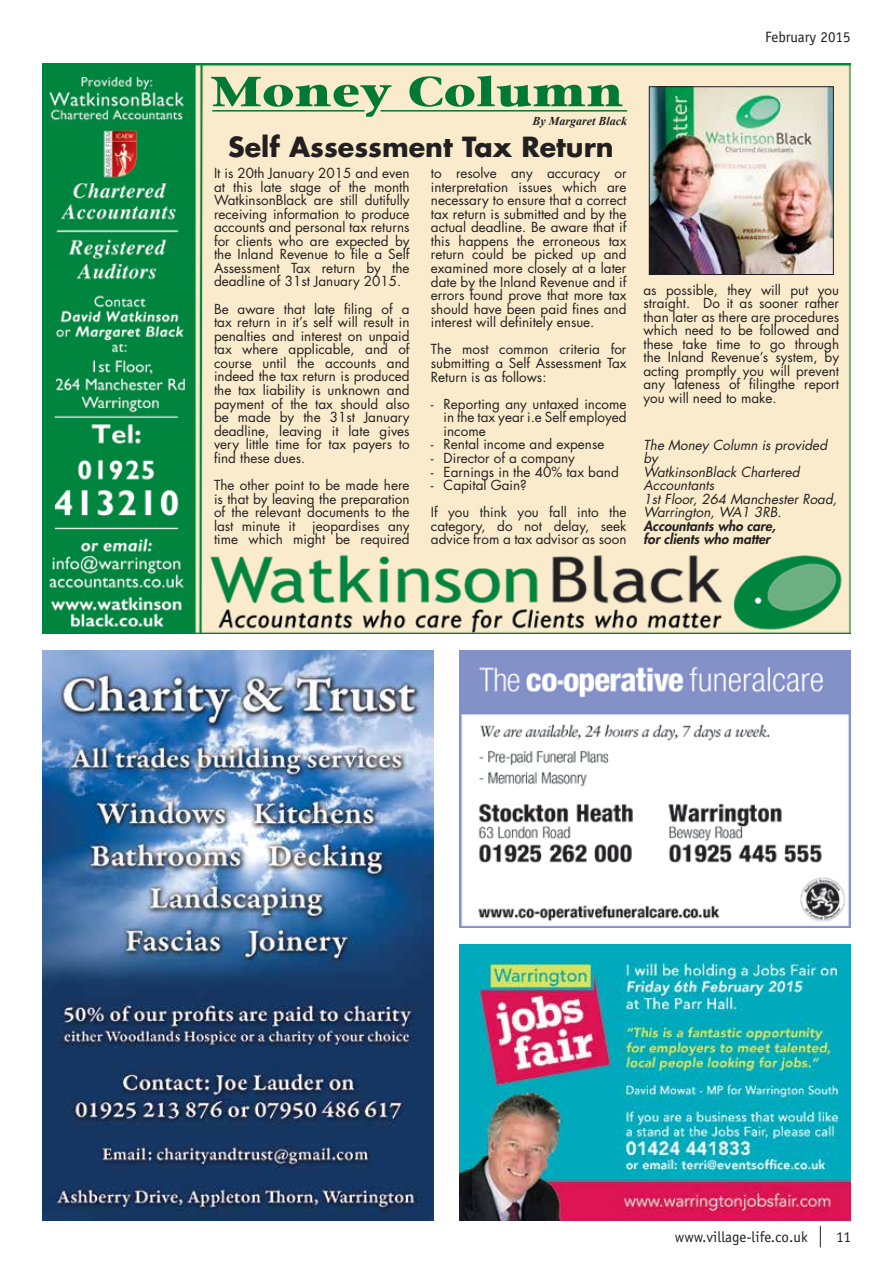
<style>
.page{position:relative;width:893px;height:1263px;background:#fff}
.page>*{position:absolute;margin:0;border:0;box-sizing:border-box;transform-origin:0 0}
.t1{font:700 42px "Stone Serif Std";color:#007934;scale:1.2 1}
.t2{font:700 27px "Futura Std";color:#231f20}
.t3{font:15px "Officina Sans Std";color:#231f20}
.t4{font:13.5px/13.5px "Futura Std";color:#231f20;text-align:justify}
.t5{font:italic 13.5px/13.5px "Futura Std";color:#231f20}
.t6{font:italic 800 13.5px/13.5px "Futura Std";color:#231f20}
.t7{font:italic 700 12px "Times New Roman";color:#231f20}
</style>
<div class="page">
<svg style="left:820px;top:1226px;width:1px;height:21px"></svg>
<img style="left:43px;top:64px;width:807px;height:569px">
<hr style="left:212px;top:110px;width:153px;height:2px;background:#007934">
<hr style="left:381px;top:110px;width:246px;height:2px;background:#007934">
<img style="left:651px;top:88px;width:181px;height:185px">
<div style="left:649px;top:86px;width:185px;height:189px;border:1px solid #231f20"></div>
<img style="left:459px;top:651px;width:391px;height:276px">
<img style="left:459px;top:944px;width:391px;height:276px">
<img style="left:43px;top:651px;width:391px;height:569px">
<h1 class="t1" style="left:212px;top:65px;width:345px">Money Column</h1>
<p class="t7" style="left:533px;top:113px;width:96px">By Margaret Black</p>
<h2 class="t2" style="left:228px;top:129px;width:387px">Self Assessment Tax Return</h2>
<p class="t4" style="left:214px;top:166px;width:197px">It is 20th January 2015 and even at this late stage of the month WatkinsonBlack are still dutifully receiving information to produce accounts and personal tax returns for clients who are expected by the Inland Revenue to file a Self Assessment Tax return by the deadline of 31st January 2015.</p>
<p class="t4" style="left:214px;top:302px;width:197px">Be aware that late filing of a tax return in it’s self will result in penalties and interest on unpaid tax where applicable, and of course until the accounts and indeed the tax return is produced the tax liability is unknown and payment of the tax should also be made by the 31st January deadline, leaving it late gives very little time for tax payers to find these dues.</p>
<p class="t4" style="left:214px;top:478px;width:197px">The other point to be made here is that by leaving the preparation of the relevant documents to the last minute it jeopardises any time which might be required</p>
<p class="t4" style="left:431px;top:166px;width:197px">to resolve any accuracy or interpretation issues which are necessary to ensure that a correct tax return is submitted and by the actual deadline. Be aware that if this happens the erroneous tax return could be picked up and examined more closely at a later date by the Inland Revenue and if errors found prove that more tax should have been paid fines and interest will definitely ensue.</p>
<p class="t4" style="left:431px;top:343px;width:197px">The most common criteria for submitting a Self Assessment Tax Return is as follows:</p>
<p class="t4" style="left:444px;top:397px;width:184px;text-indent:-13px">- Reporting any untaxed income in the tax year i.e Self employed income</p>
<p class="t4" style="left:431px;top:438px;width:175px">- Rental income and expense</p>
<p class="t4" style="left:431px;top:451px;width:146px">- Director of a company</p>
<p class="t4" style="left:431px;top:465px;width:189px">- Earnings in the 40% tax band</p>
<p class="t4" style="left:431px;top:472px;width:197px;line-height:27.2px">- Capital Gain?<br>If you think you fall into the</p>
<p class="t4" style="left:431px;top:519px;width:197px">category, do not delay, seek advice from a tax advisor as soon</p>
<p class="t3" style="left:765px;top:28px;width:87px">February 2015</p>
<p class="t4" style="left:643px;top:283px;width:197px">as possible, they will put you straight. Do it as sooner rather than later as there are procedures which need to be followed and these take time to go through the Inland Revenue’s system, by acting promptly you will prevent any lateness of filingthe report you will need to make.</p>
<p class="t5" style="left:643px;top:438px;width:195px">The Money Column is provided by<br>WatkinsonBlack Chartered<br>Accountants<br>1st Floor, 264 Manchester Road,<br>Warrington, WA1 3RB.</p>
<p class="t6" style="left:643px;top:519px;width:134px">Accountants who care, for clients who matter</p>
<p class="t3" style="left:675px;top:1228px;width:134px">www.village-life.co.uk</p>
<p class="t3" style="left:836px;top:1228px;width:16px">11</p>
</div>
